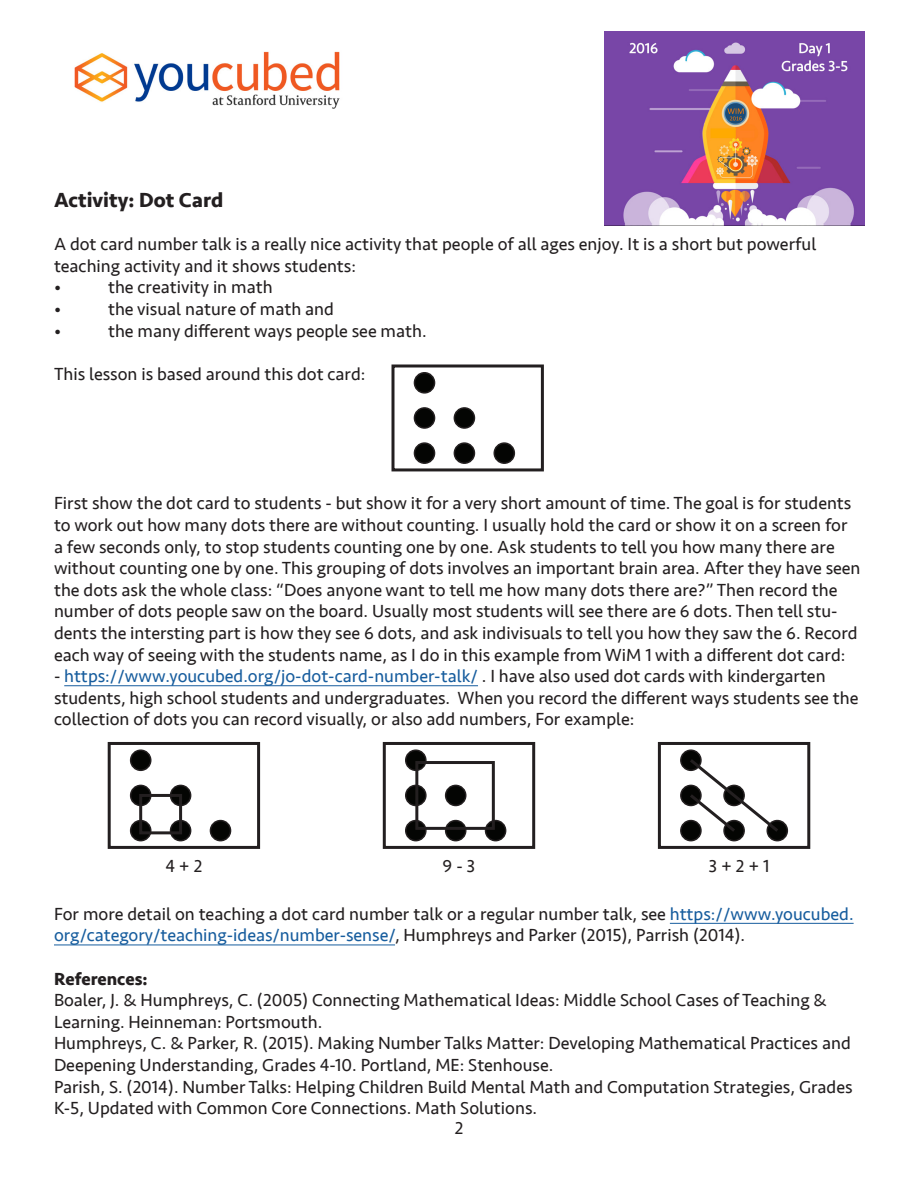
<style>
.page{position:relative;width:918px;height:1188px;background:#fff}
.page>*{position:absolute;margin:0;border:0;box-sizing:border-box;transform-origin:0 0}
.t1{font:700 21px "Seravek";color:#231f20}
.t2{font:18px/21.6px "Seravek";color:#231f20}
.t3{font:700 18px "Seravek";color:#231f20}
.s1{color:#175d9e}
</style>
<div class="page">
<img style="left:74px;top:51px;width:266px;height:58px">
<hr style="left:64px;top:685px;width:414px;height:1px;background:#175d9e">
<hr style="left:670px;top:923px;width:184px;height:1px;background:#175d9e">
<hr style="left:54px;top:945px;width:341px;height:1px;background:#175d9e">
<div style="left:392px;top:364px;width:152px;height:107px;border:3px solid #231f20"></div>
<div style="left:414px;top:373px;width:21px;height:20px;background:#040503;border-radius:50%"></div>
<div style="left:414px;top:372px;width:21px;height:22px;border:2px solid #231f20;border-radius:50%"></div>
<div style="left:414px;top:408px;width:21px;height:20px;background:#040503;border-radius:50%"></div>
<div style="left:414px;top:407px;width:21px;height:22px;border:2px solid #231f20;border-radius:50%"></div>
<div style="left:414px;top:443px;width:21px;height:20px;background:#040503;border-radius:50%"></div>
<div style="left:414px;top:442px;width:21px;height:22px;border:2px solid #231f20;border-radius:50%"></div>
<div style="left:454px;top:408px;width:20px;height:20px;background:#040503;border-radius:50%"></div>
<div style="left:454px;top:407px;width:21px;height:22px;border:2px solid #231f20;border-radius:50%"></div>
<div style="left:454px;top:443px;width:20px;height:20px;background:#040503;border-radius:50%"></div>
<div style="left:454px;top:442px;width:21px;height:22px;border:2px solid #231f20;border-radius:50%"></div>
<div style="left:494px;top:443px;width:20px;height:20px;background:#040503;border-radius:50%"></div>
<div style="left:494px;top:442px;width:21px;height:22px;border:2px solid #231f20;border-radius:50%"></div>
<div style="left:108px;top:742px;width:152px;height:107px;border:3px solid #231f20"></div>
<div style="left:131px;top:750px;width:20px;height:20px;background:#040503;border-radius:50%"></div>
<div style="left:130px;top:749px;width:22px;height:22px;border:2px solid #231f20;border-radius:50%"></div>
<div style="left:131px;top:785px;width:20px;height:21px;background:#040503;border-radius:50%"></div>
<div style="left:130px;top:785px;width:22px;height:21px;border:2px solid #231f20;border-radius:50%"></div>
<div style="left:131px;top:821px;width:20px;height:20px;background:#040503;border-radius:50%"></div>
<div style="left:130px;top:820px;width:22px;height:21px;border:2px solid #231f20;border-radius:50%"></div>
<div style="left:171px;top:785px;width:20px;height:21px;background:#040503;border-radius:50%"></div>
<div style="left:170px;top:785px;width:21px;height:21px;border:2px solid #231f20;border-radius:50%"></div>
<div style="left:171px;top:821px;width:20px;height:20px;background:#040503;border-radius:50%"></div>
<div style="left:170px;top:820px;width:21px;height:21px;border:2px solid #231f20;border-radius:50%"></div>
<div style="left:210px;top:821px;width:21px;height:20px;background:#040503;border-radius:50%"></div>
<div style="left:210px;top:820px;width:21px;height:21px;border:2px solid #231f20;border-radius:50%"></div>
<div style="left:383px;top:742px;width:152px;height:107px;border:3px solid #231f20"></div>
<div style="left:406px;top:750px;width:20px;height:20px;background:#040503;border-radius:50%"></div>
<div style="left:405px;top:749px;width:22px;height:22px;border:2px solid #231f20;border-radius:50%"></div>
<div style="left:406px;top:785px;width:20px;height:21px;background:#040503;border-radius:50%"></div>
<div style="left:405px;top:785px;width:22px;height:21px;border:2px solid #231f20;border-radius:50%"></div>
<div style="left:406px;top:821px;width:20px;height:20px;background:#040503;border-radius:50%"></div>
<div style="left:405px;top:820px;width:22px;height:21px;border:2px solid #231f20;border-radius:50%"></div>
<div style="left:446px;top:785px;width:20px;height:21px;background:#040503;border-radius:50%"></div>
<div style="left:445px;top:785px;width:21px;height:21px;border:2px solid #231f20;border-radius:50%"></div>
<div style="left:446px;top:821px;width:20px;height:20px;background:#040503;border-radius:50%"></div>
<div style="left:445px;top:820px;width:21px;height:21px;border:2px solid #231f20;border-radius:50%"></div>
<div style="left:486px;top:821px;width:20px;height:20px;background:#040503;border-radius:50%"></div>
<div style="left:485px;top:820px;width:21px;height:21px;border:2px solid #231f20;border-radius:50%"></div>
<div style="left:658px;top:742px;width:152px;height:107px;border:3px solid #231f20"></div>
<div style="left:681px;top:750px;width:20px;height:20px;background:#040503;border-radius:50%"></div>
<div style="left:680px;top:749px;width:22px;height:22px;border:2px solid #231f20;border-radius:50%"></div>
<div style="left:681px;top:785px;width:20px;height:21px;background:#040503;border-radius:50%"></div>
<div style="left:680px;top:785px;width:22px;height:21px;border:2px solid #231f20;border-radius:50%"></div>
<div style="left:681px;top:821px;width:20px;height:20px;background:#040503;border-radius:50%"></div>
<div style="left:680px;top:820px;width:22px;height:21px;border:2px solid #231f20;border-radius:50%"></div>
<div style="left:724px;top:821px;width:20px;height:20px;background:#040503;border-radius:50%"></div>
<div style="left:723px;top:820px;width:22px;height:21px;border:2px solid #231f20;border-radius:50%"></div>
<div style="left:767px;top:821px;width:20px;height:20px;background:#040503;border-radius:50%"></div>
<div style="left:767px;top:820px;width:21px;height:21px;border:2px solid #231f20;border-radius:50%"></div>
<div style="left:139px;top:794px;width:43px;height:40px;border:3px solid #231f20"></div>
<div style="left:415px;top:761px;width:80px;height:69px;border:3px solid #231f20"></div>
<svg style="left:687px;top:756px;width:95px;height:79px"></svg>
<img style="left:605px;top:32px;width:259px;height:194px">
<p class="t1" style="left:54px;top:187px;width:171px">Activity: Dot Card</p>
<p class="t2" style="left:54px;top:234px;width:764px">A dot card number talk is a really nice activity that people of all ages enjoy. It is a short but powerful teaching activity and it shows students:<br>•</p>
<p class="t2" style="left:108px;top:277px;width:166px">the creativity in math</p>
<p class="t2" style="left:54px;top:299px;width:9px">•</p>
<p class="t2" style="left:108px;top:299px;width:228px">the visual nature of math and</p>
<p class="t2" style="left:54px;top:320px;width:9px">•</p>
<p class="t2" style="left:108px;top:320px;width:320px">the many different ways people see math.</p>
<p class="t2" style="left:54px;top:363px;width:313px">This lesson is based around this dot card:</p>
<p class="t2" style="left:54px;top:493px;width:808px">First show the dot card to students - but show it for a very short amount of time. The goal is for students to work out how many dots there are without counting. I usually hold the card or show it on a screen for a few seconds only, to stop students counting one by one. Ask students to tell you how many there are without counting one by one. This grouping of dots involves an important brain area. After they have seen the dots ask the whole class: “Does anyone want to tell me how many dots there are?” Then record the number of dots people saw on the board. Usually most students will see there are 6 dots. Then tell stu&shy;dents the intersting part is how they see 6 dots, and ask indivisuals to tell you how they saw the 6. Record each way of seeing with the students name, as I do in this example from WiM 1 with a different dot card:</p>
<p class="t2" style="left:54px;top:666px;width:806px">- <span class="s1">https://www.youcubed.org/jo-dot-card-number-talk/</span> . I have also used dot cards with kindergarten students, high school students and undergraduates. When you record the different ways students see the collection of dots you can record visually, or also add numbers, For example:</p>
<p class="t2" style="left:165px;top:855px;width:38px">4 + 2</p>
<p class="t2" style="left:443px;top:855px;width:34px">9 - 3</p>
<p class="t2" style="left:709px;top:855px;width:62px">3 + 2 + 1</p>
<p class="t2" style="left:54px;top:903px;width:801px">For more detail on teaching a dot card number talk or a regular number talk, see <span class="s1">https://www.youcubed. org/category/teaching-ideas/number-sense/</span>, Humphreys and Parker (2015), Parrish (2014).</p>
<p class="t3" style="left:54px;top:968px;width:95px">References:</p>
<p class="t2" style="left:54px;top:990px;width:800px">Boaler, J. &amp; Humphreys, C. (2005) Connecting Mathematical Ideas: Middle School Cases of Teaching &amp; Learning. Heinneman: Portsmouth.<br>Humphreys, C. &amp; Parker, R. (2015). Making Number Talks Matter: Developing Mathematical Practices and Deepening Understanding, Grades 4-10. Portland, ME: Stenhouse.<br>Parish, S. (2014). Number Talks: Helping Children Build Mental Math and Computation Strategies, Grades K-5, Updated with Common Core Connections. Math Solutions.</p>
<p class="t2" style="left:455px;top:1118px;width:10px">2</p>
</div>
